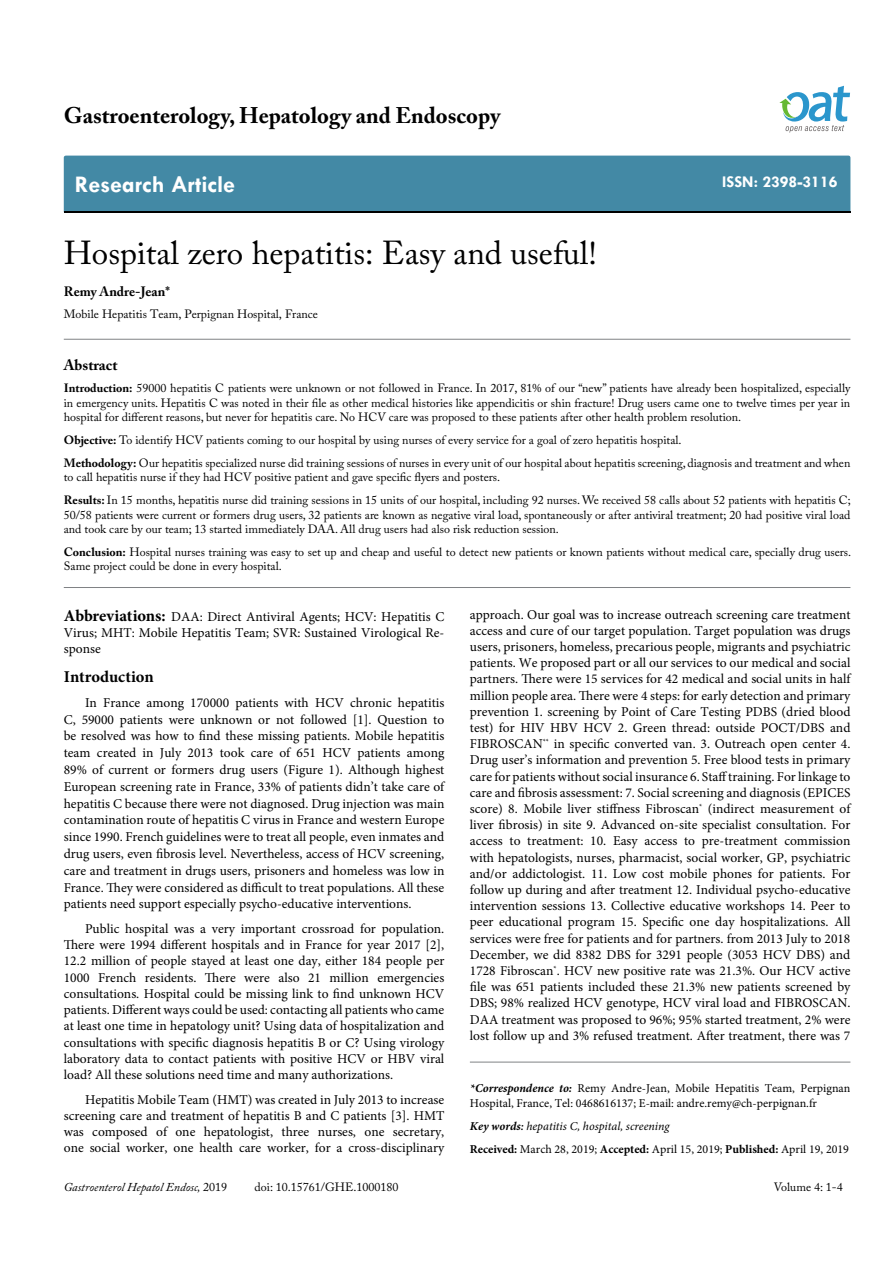
<style>
.page{position:relative;width:893px;height:1263px;background:#fff}
.page>*{position:absolute;margin:0;border:0;box-sizing:border-box;transform-origin:0 0}
.t1{font:33px "Adobe Caslon Pro";color:#000}
.t2{font:700 24px "Tw Cen";color:#fff}
.t3{font:700 22.5px "Adobe Caslon Pro";color:#000}
.t4{font:700 16.5px "Tw Cen";color:#fff}
.t5{font:700 16.5px "Minion Pro";letter-spacing:-.005em;color:#000}
.t6{font:700 15px "Adobe Caslon Pro";color:#000}
.t7{font:13.5px/16.2px "Minion Pro";color:#000;text-align:justify}
.t8{font:700 13.5px "Adobe Caslon Pro";color:#000}
.t9{font:12px/14.4px "Adobe Caslon Pro";color:#000}
.t10{font:12px/14.4px "Minion Pro";color:#000}
.t11{font:italic 12px "Adobe Caslon Pro";color:#000}
.s1{font-weight:700}
.s2{font-weight:700;font-size:16.5px}
.s3{font-weight:700;font-style:italic}
.s4{font-weight:600;font-style:italic}
.s5{font-style:italic}
.s6{font-style:normal}
</style>
<div class="page">
<div style="left:64px;top:156px;width:786px;height:56px;background:#4389a5"></div>
<svg style="left:779px;top:86px;width:71px;height:47px"></svg>
<hr style="left:64px;top:339px;width:786px;height:1px;background:#808285">
<hr style="left:64px;top:587px;width:786px;height:1px;background:#808285">
<hr style="left:470px;top:1062px;width:380px;height:1px;background:#808285">
<h3 class="t3" style="left:64px;top:102px;width:438px">Gastroenterology, Hepatology and Endoscopy</h3>
<h2 class="t2" style="left:75px;top:170px;width:162px">Research Article</h2>
<p class="t4" style="left:722px;top:172px;width:117px">ISSN: 2398-3116</p>
<h1 class="t1" style="left:64px;top:233px;width:534px">Hospital zero hepatitis: Easy and useful!</h1>
<p class="t8" style="left:64px;top:283px;width:108px">Remy Andre-Jean*</p>
<p class="t9" style="left:64px;top:307px;width:256px">Mobile Hepatitis Team, Perpignan Hospital, France</p>
<p class="t6" style="left:64px;top:356px;width:55px">Abstract</p>
<p class="t9" style="left:64px;top:381px;width:788px;text-align:justify"><span class="s1">Introduction:</span> 59000 hepatitis C patients were unknown or not followed in France. In 2017, 81% of our “new” patients have already been hospitalized, especially in emergency units. Hepatitis C was noted in their file as other medical histories like appendicitis or shin fracture! Drug users came one to twelve times per year in hospital for different reasons, but never for hepatitis care. No HCV care was proposed to these patients after other health problem resolution.</p>
<p class="t9" style="left:64px;top:428px;width:788px;line-height:23px"><span class="s1">Objective:</span> To identify HCV patients coming to our hospital by using nurses of every service for a goal of zero hepatitis hospital.<br><span class="s1">Methodology:</span> Our hepatitis specialized nurse did training sessions of nurses in every unit of our hospital about hepatitis screening, diagnosis and treatment and when</p>
<p class="t9" style="left:64px;top:466px;width:788px;line-height:23px">to call hepatitis nurse if they had HCV positive patient and gave specific flyers and posters.<br><span class="s1">Results:</span> In 15 months, hepatitis nurse did training sessions in 15 units of our hospital, including 92 nurses. We received 58 calls about 52 patients with hepatitis C;</p>
<p class="t9" style="left:64px;top:507px;width:788px">50/58 patients were current or formers drug users, 32 patients are known as negative viral load, spontaneously or after antiviral treatment; 20 had positive viral load and took care by our team; 13 started immediately DAA. All drug users had also risk reduction session.</p>
<p class="t9" style="left:64px;top:545px;width:789px"><span class="s1">Conclusion:</span> Hospital nurses training was easy to set up and cheap and useful to detect new patients or known patients without medical care, specially drug users.<br>Same project could be done in every hospital.</p>
<p class="t7" style="left:64px;top:608px;width:382px"><span class="s2">Abbreviations:</span> DAA: Direct Antiviral Agents; HCV: Hepatitis C Virus; MHT: Mobile Hepatitis Team; SVR: Sustained Virological Re&shy;sponse</p>
<p class="t5" style="left:64px;top:665px;width:91px">Introduction</p>
<p class="t7" style="left:64px;top:694px;width:382px;line-height:16.8px;text-indent:21px">In France among 170000 patients with HCV chronic hepatitis C, 59000 patients were unknown or not followed [1]. Question to be resolved was how to find these missing patients. Mobile hepatitis team created in July 2013 took care of 651 HCV patients among 89% of current or formers drug users (Figure 1). Although highest European screening rate in France, 33% of patients didn’t take care of hepatitis C because there were not diagnosed. Drug injection was main contamination route of hepatitis C virus in France and western Europe since 1990. French guidelines were to treat all people, even inmates and drug users, even fibrosis level. Nevertheless, access of HCV screening, care and treatment in drugs users, prisoners and homeless was low in France. They were considered as difficult to treat populations. All these patients need support especially psycho-educative interventions.</p>
<p class="t7" style="left:64px;top:921px;width:382px;text-indent:21px">Public hospital was a very important crossroad for population.<br>There were 1994 different hospitals and in France for year 2017 [2], 12.2 million of people stayed at least one day, either 184 people per 1000 French residents. There were also 21 million emergencies consultations. Hospital could be missing link to find unknown HCV patients. Different ways could be used: contacting all patients who came at least one time in hepatology unit? Using data of hospitalization and consultations with specific diagnosis hepatitis B or C? Using virology laboratory data to contact patients with positive HCV or HBV viral load? All these solutions need time and many authorizations.</p>
<p class="t7" style="left:64px;top:1091px;width:382px;text-indent:21px">Hepatitis Mobile Team (HMT) was created in July 2013 to increase screening care and treatment of hepatitis B and C patients [3]. HMT was composed of one hepatologist, three nurses, one secretary, one social worker, one health care worker, for a cross-disciplinary</p>
<p class="t7" style="left:470px;top:606px;width:382px">approach. Our goal was to increase outreach screening care treatment access and cure of our target population. Target population was drugs users, prisoners, homeless, precarious people, migrants and psychiatric patients. We proposed part or all our services to our medical and social partners. There were 15 services for 42 medical and social units in half million people area. There were 4 steps: for early detection and primary prevention 1. screening by Point of Care Testing PDBS (dried blood test) for HIV HBV HCV 2. Green thread: outside POCT/DBS and FIBROSCAN<sup>**</sup> in specific converted van. 3. Outreach open center 4.<br>Drug user’s information and prevention 5. Free blood tests in primary care for patients without social insurance 6. Staff training. For linkage to care and fibrosis assessment: 7. Social screening and diagnosis (EPICES score) 8. Mobile liver stiffness Fibroscan<sup>*</sup> (indirect measurement of liver fibrosis) in site 9. Advanced on-site specialist consultation. For access to treatment: 10. Easy access to pre-treatment commission with hepatologists, nurses, pharmacist, social worker, GP, psychiatric and/or addictologist. 11. Low cost mobile phones for patients. For follow up during and after treatment 12. Individual psycho-educative intervention sessions 13. Collective educative workshops 14. Peer to peer educational program 15. Specific one day hospitalizations. All services were free for patients and for partners. from 2013 July to 2018<br>December, we did 8382 DBS for 3291 people (3053 HCV DBS) and 1728 Fibroscan<sup>*</sup>. HCV new positive rate was 21.3%. Our HCV active file was 651 patients included these 21.3% new patients screened by DBS; 98% realized HCV genotype, HCV viral load and FIBROSCAN.<br>DAA treatment was proposed to 96%; 95% started treatment, 2% were lost follow up and 3% refused treatment. After treatment, there was 7</p>
<p class="t10" style="left:470px;top:1081px;width:382px"><span class="s3">*Correspondence to:</span> Remy Andre-Jean, Mobile Hepatitis Team, Perpignan<br>Hospital, France, Tel: 0468616137; E-mail: andre.remy@ch-perpignan.fr</p>
<p class="t10" style="left:470px;top:1114px;width:381px;line-height:23px"><span class="s3">Key words</span><span class="s4">:</span> <span class="s5">hepatitis C, hospital, screening<br></span><span class="s1">Received:</span> March 28, 2019; <span class="s1">Accepted:</span> April 15, 2019; <span class="s1">Published:</span> April 19, 2019</p>
<p class="t11" style="left:64px;top:1180px;width:165px">Gastroenterol Hepatol Endosc, <span class="s6">2019</span></p>
<p class="t9" style="left:255px;top:1180px;width:145px">doi: 10.15761/GHE.1000180</p>
<p class="t9" style="left:774px;top:1180px;width:71px">Volume 4: 1-4</p>
</div>
